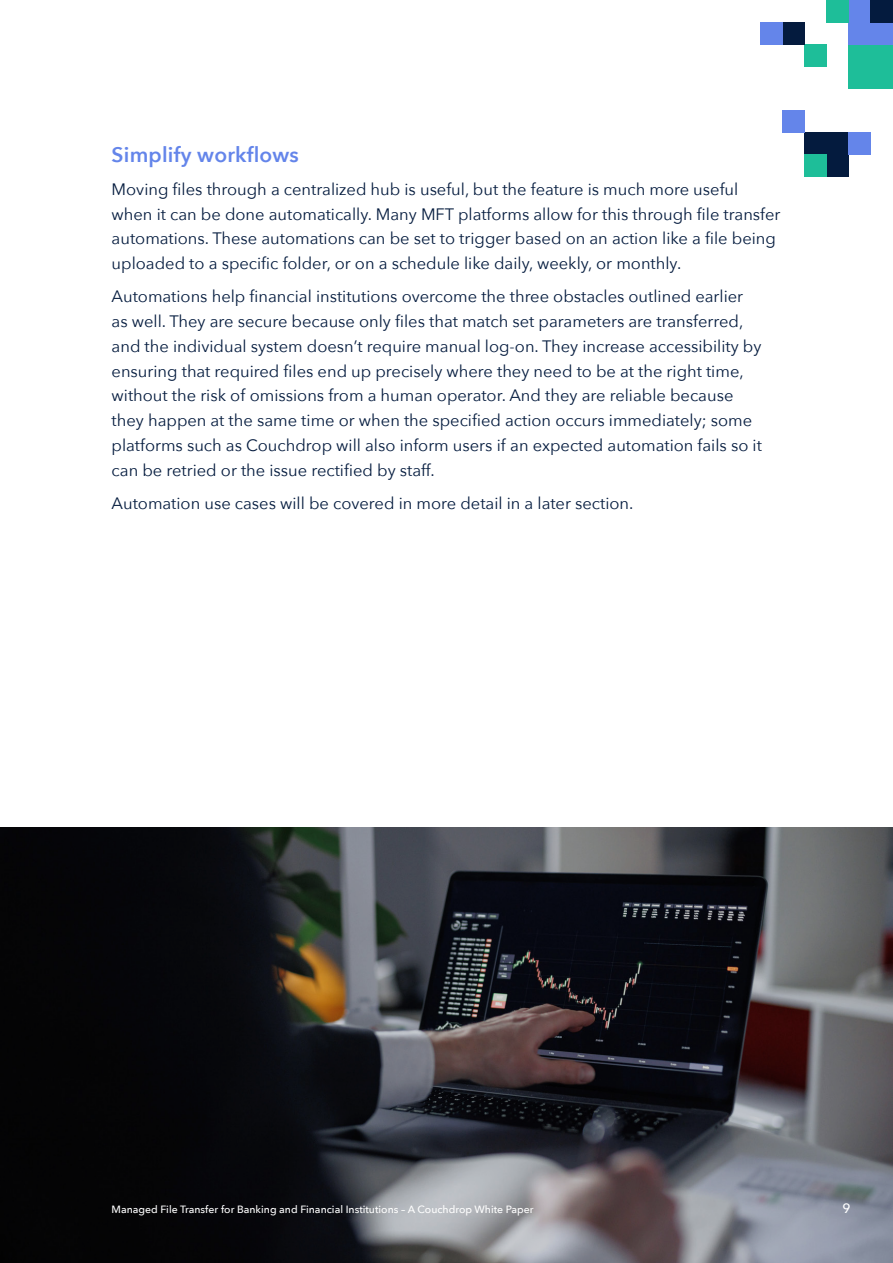
<style>
.page{position:relative;width:893px;height:1263px;background:#fff}
.page>*{position:absolute;margin:0;border:0;box-sizing:border-box;transform-origin:0 0}
.t1{font:600 21px "Avenir Next";letter-spacing:.01em;color:#6485ea}
.t2{font:16.5px/24.8px "Avenir Next";color:#041b3e}
.t3{font:500 13.5px "Avenir Next";color:#fff}
.t4{font:500 10.5px "Avenir Next";color:#fff}
</style>
<div class="page">
<div style="left:849px;top:44px;width:44px;height:44px;background:#1ebe99"></div>
<div style="left:849px;top:0;width:44px;height:44px;background:#6485ea"></div>
<div style="left:804px;top:133px;width:45px;height:44px;background:#041b3e"></div>
<div style="left:871px;top:0;width:22px;height:22px;background:#041b3e"></div>
<div style="left:826px;top:0;width:23px;height:22px;background:#1ebe99"></div>
<div style="left:804px;top:44px;width:22px;height:22px;background:#1ebe99"></div>
<div style="left:804px;top:155px;width:22px;height:22px;background:#1ebe99"></div>
<div style="left:782px;top:111px;width:22px;height:22px;background:#6485ea"></div>
<div style="left:849px;top:133px;width:22px;height:22px;background:#6485ea"></div>
<div style="left:782px;top:22px;width:22px;height:22px;background:#041b3e"></div>
<div style="left:760px;top:22px;width:22px;height:22px;background:#6485ea"></div>
<img style="left:0;top:828px;width:893px;height:435px">
<p class="t1" style="left:112px;top:136px;width:189px">Simplify workflows</p>
<p class="t2" style="left:112px;top:176px;width:670px">Moving files through a centralized hub is useful, but the feature is much more useful when it can be done automatically. Many MFT platforms allow for this through file transfer automations. These automations can be set to trigger based on an action like a file being uploaded to a specific folder, or on a schedule like daily, weekly, or monthly.</p>
<p class="t2" style="left:112px;top:284px;width:652px">Automations help financial institutions overcome the three obstacles outlined earlier as well. They are secure because only files that match set parameters are transferred, and the individual system doesn’t require manual log-on. They increase accessibility by ensuring that required files end up precisely where they need to be at the right time, without the risk of omissions from a human operator. And they are reliable because they happen at the same time or when the specified action occurs immediately; some platforms such as Couchdrop will also inform users if an expected automation fails so it can be retried or the issue rectified by staff.</p>
<p class="t2" style="left:112px;top:490px;width:523px">Automation use cases will be covered in more detail in a later section.</p>
<p class="t4" style="left:112px;top:1200px;width:424px">Managed File Transfer for Banking and Financial Institutions – A Couchdrop White Paper</p>
<p class="t3" style="left:842px;top:1197px;width:10px">9</p>
</div>
